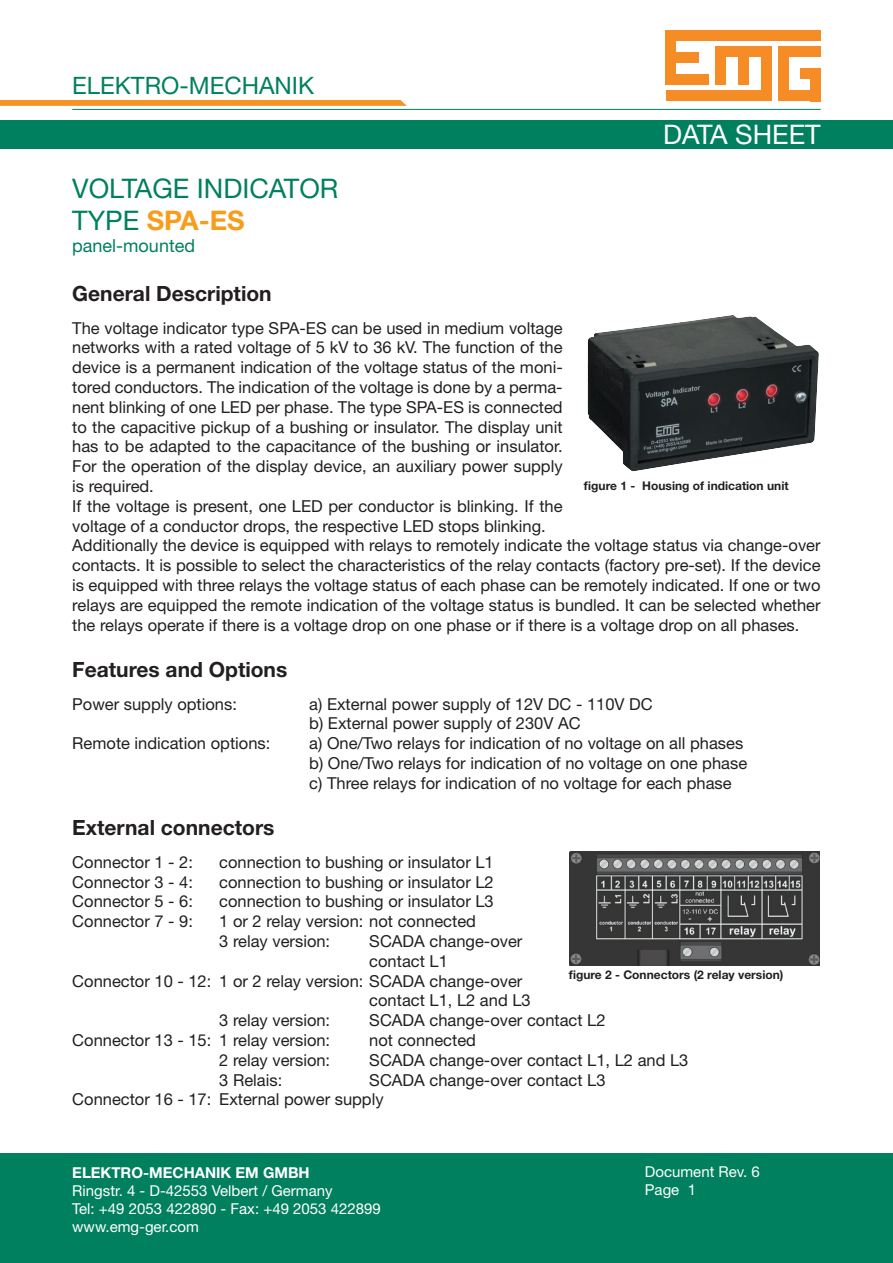
<style>
.page{position:relative;width:893px;height:1263px;background:#fff}
.page>*{position:absolute;margin:0;border:0;box-sizing:border-box;transform-origin:0 0}
.t1{font:27px/32.4px "Helvetica Neue LT Std";color:#00805f}
.t2{font:27px "Helvetica Neue LT Std";color:#fff}
.t3{font:24px "Helvetica Neue LT Std";color:#00805f}
.t4{font:700 21px "Helvetica Neue LT Std";color:#231f20}
.t5{font:18px "Helvetica Neue LT Std";color:#00805f}
.t6{font:16.5px/19.8px "Helvetica Neue LT Std";color:#231f20}
.t7{font:15px/18px "Helvetica Neue LT Std";color:#fff}
.t8{font:700 15px "Helvetica Neue LT Std";color:#fff}
.t9{font:700 12px "Helvetica Neue LT Std";color:#231f20}
.s1{font-weight:700;color:#f89c1c}
</style>
<div class="page">
<div style="left:0;top:1154px;width:893px;height:109px;background:#00805f"></div>
<div style="left:0;top:120px;width:893px;height:29px;background:#00805f"></div>
<div style="left:666px;top:31px;width:155px;height:10px;background:#f68c26"></div>
<div style="left:666px;top:31px;width:10px;height:53px;background:#f68c26"></div>
<div style="left:666px;top:74px;width:43px;height:10px;background:#f68c26"></div>
<div style="left:666px;top:52px;width:33px;height:11px;background:#f68c26"></div>
<div style="left:715px;top:47px;width:10px;height:37px;background:#f68c26"></div>
<div style="left:738px;top:47px;width:11px;height:37px;background:#f68c26"></div>
<div style="left:761px;top:47px;width:11px;height:54px;background:#f68c26"></div>
<div style="left:666px;top:91px;width:103px;height:10px;background:#f68c26"></div>
<div style="left:715px;top:47px;width:56px;height:10px;background:#f68c26"></div>
<div style="left:778px;top:47px;width:11px;height:54px;background:#f68c26"></div>
<div style="left:810px;top:68px;width:11px;height:33px;background:#f68c26"></div>
<div style="left:778px;top:47px;width:43px;height:10px;background:#f68c26"></div>
<div style="left:778px;top:91px;width:43px;height:10px;background:#f68c26"></div>
<div style="left:800px;top:68px;width:21px;height:11px;background:#f68c26"></div>
<hr style="left:72px;top:109px;width:749px;height:1px;background:#00805f">
<svg style="left:0;top:100px;width:407px;height:6px"></svg>
<img style="left:588px;top:315px;width:231px;height:156px">
<img style="left:570px;top:851px;width:250px;height:115px">
<h2 class="t3" style="left:72px;top:71px;width:243px">ELEKTRO-MECHANIK</h2>
<h1 class="t2" style="left:663px;top:118px;width:159px">DATA SHEET</h1>
<h1 class="t1" style="left:72px;top:172px;width:268px">VOLTAGE INDICATOR<br>TYPE <span class="s1">SPA-ES</span></h1>
<p class="t5" style="left:72px;top:235px;width:124px">panel-mounted</p>
<p class="t4" style="left:72px;top:280px;width:201px">General Description</p>
<p class="t6" style="left:72px;top:318px;width:750px">The voltage indicator type SPA-ES can be used in medium voltage<br>networks with a rated voltage of 5 kV to 36 kV. The function of the<br>device is a permanent indication of the voltage status of the moni-<br>tored conductors. The indication of the voltage is done by a perma-<br>nent blinking of one LED per phase. The type SPA-ES is connected<br>to the capacitive pickup of a bushing or insulator. The display unit<br>has to be adapted to the capacitance of the bushing or insulator.<br>For the operation of the display device, an auxiliary power supply<br>is required.<br>If the voltage is present, one LED per conductor is blinking. If the<br>voltage of a conductor drops, the respective LED stops blinking.<br>Additionally the device is equipped with relays to remotely indicate the voltage status via change-over contacts. It is possible to select the characteristics of the relay contacts (factory pre-set). If the device is equipped with three relays the voltage status of each phase can be remotely indicated. If one or two relays are equipped the remote indication of the voltage status is bundled. It can be selected whether the relays operate if there is a voltage drop on one phase or if there is a voltage drop on all phases.</p>
<p class="t4" style="left:72px;top:656px;width:217px">Features and Options</p>
<p class="t6" style="left:72px;top:694px;width:166px">Power supply options:</p>
<p class="t6" style="left:309px;top:694px;width:345px">a) External power supply of 12V DC - 110V DC b) External power supply of 230V AC</p>
<p class="t6" style="left:72px;top:733px;width:200px">Remote indication options:</p>
<p class="t6" style="left:309px;top:733px;width:439px">a) One/Two relays for indication of no voltage on all phases b) One/Two relays for indication of no voltage on one phase c) Three relays for indication of no voltage for each phase</p>
<p class="t4" style="left:72px;top:815px;width:204px">External connectors</p>
<p class="t6" style="left:72px;top:852px;width:122px">Connector 1 - 2:</p>
<p class="t6" style="left:219px;top:852px;width:276px">connection to bushing or insulator L1</p>
<p class="t6" style="left:72px;top:872px;width:122px">Connector 3 - 4:</p>
<p class="t6" style="left:219px;top:872px;width:276px">connection to bushing or insulator L2</p>
<p class="t6" style="left:72px;top:891px;width:122px">Connector 5 - 6:</p>
<p class="t6" style="left:219px;top:891px;width:276px">connection to bushing or insulator L3</p>
<p class="t6" style="left:72px;top:911px;width:122px">Connector 7 - 9:</p>
<p class="t6" style="left:219px;top:911px;width:258px">1 or 2 relay version: not connected<br>3 relay version:</p>
<p class="t9" style="left:584px;top:478px;width:206px">figure 1 - Housing of indication unit</p>
<p class="t6" style="left:369px;top:931px;width:155px">SCADA change-over</p>
<p class="t6" style="left:369px;top:951px;width:80px">contact L1</p>
<p class="t6" style="left:72px;top:971px;width:452px">Connector 10 - 12: 1 or 2 relay version: SCADA change-over</p>
<p class="t6" style="left:369px;top:990px;width:163px">contact L1, L2 and L3</p>
<p class="t6" style="left:219px;top:1010px;width:112px">3 relay version:</p>
<p class="t6" style="left:369px;top:1010px;width:238px">SCADA change-over contact L2</p>
<p class="t6" style="left:72px;top:1030px;width:259px">Connector 13 - 15: 1 relay version:</p>
<p class="t6" style="left:369px;top:1030px;width:108px">not connected</p>
<p class="t6" style="left:219px;top:1050px;width:112px">2 relay version:</p>
<p class="t6" style="left:369px;top:1050px;width:321px">SCADA change-over contact L1, L2 and L3</p>
<p class="t6" style="left:219px;top:1070px;width:64px">3 Relais:</p>
<p class="t9" style="left:569px;top:968px;width:216px">figure 2 - Connectors (2 relay version)</p>
<p class="t6" style="left:72px;top:1070px;width:535px;text-indent:297px">SCADA change-over contact L3<br>Connector 16 - 17: External power supply</p>
<p class="t8" style="left:72px;top:1163px;width:239px">ELEKTRO-MECHANIK EM GMBH</p>
<p class="t7" style="left:72px;top:1181px;width:310px">Ringstr. 4 - D-42553 Velbert / Germany<br>Tel: +49 2053 422890 - Fax: +49 2053 422899 www.emg-ger.com</p>
<p class="t7" style="left:645px;top:1162px;width:117px">Document Rev. 6<br>Page 1</p>
</div>
